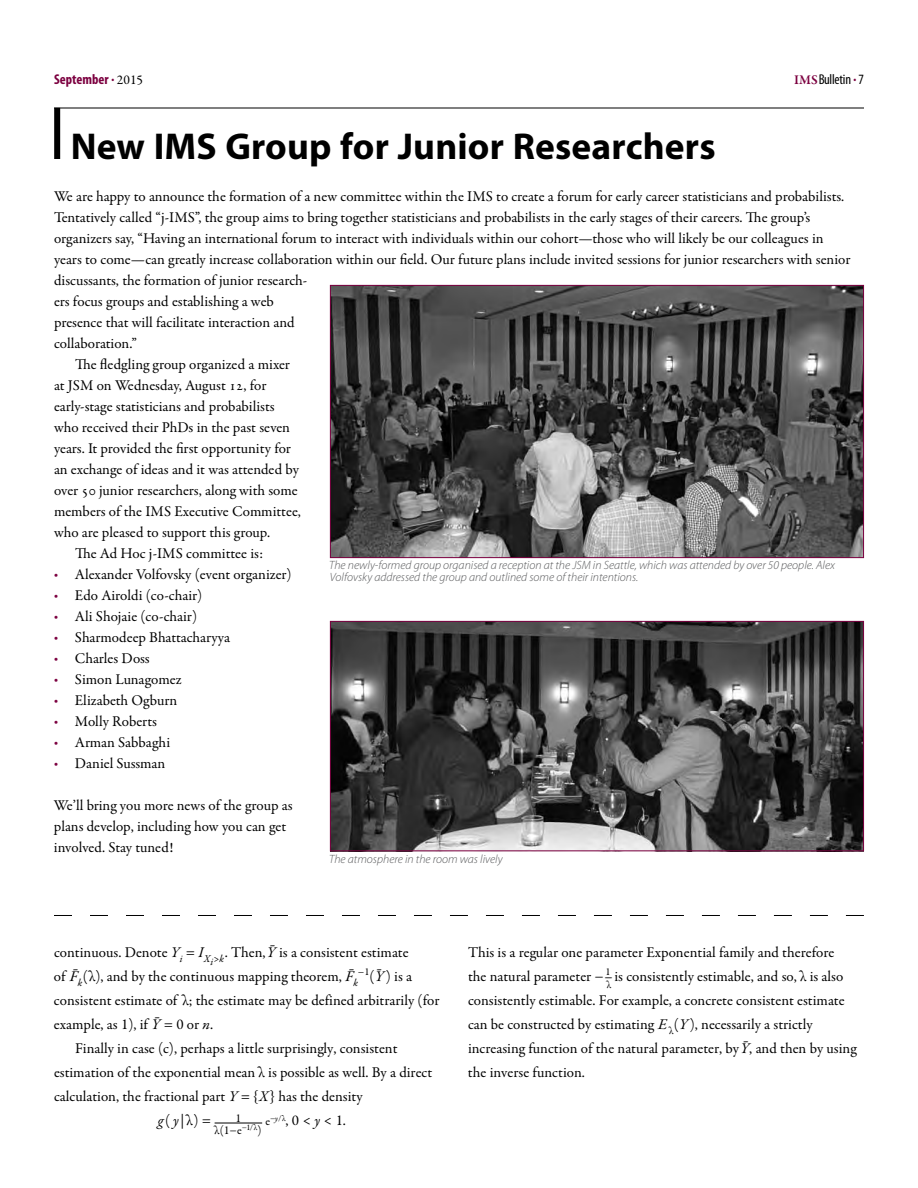
<style>
.page{position:relative;width:918px;height:1188px;background:#fff}
.page>*{position:absolute;margin:0;border:0;box-sizing:border-box;transform-origin:0 0}
.t1{font:700 37.5px "Myriad Pro";letter-spacing:.005em;color:#000}
.t2{font:15px/21px "Garamond Premr Pro";color:#000}
.t3{font:700 condensed 14.25px "Myriad Pro";color:#7c0040}
.t4{font:condensed 14.25px "Myriad Pro";letter-spacing:-.01em;color:#000}
.t5{font:italic 300 12px/12px "Myriad Pro";color:#58595b}
.t6{font:12px/12.6px "Garamond Premr Pro";color:#000;text-align:center}
.t7{font:italic 10.5px "Garamond Premr Pro";color:#000}
.s1{font-family:"Garamond Premr Pro";font-weight:400;font-stretch:normal;font-size:13.5px;color:#000}
.s2{font-family:"Garamond Premr Pro";font-weight:600;font-stretch:normal;font-size:13.5px;color:#7c0040}
.s3{font-family:"Myriad Pro";font-size:14.25px;color:#7c0040}
.s4{font-style:italic}
.s5{font-size:12px}
</style>
<div class="page">
<hr style="left:54px;top:108px;width:810px;height:1px;background:#000">
<div style="left:54px;top:108px;width:6px;height:51px;background:#000"></div>
<img style="left:332px;top:287px;width:530px;height:269px">
<div style="left:330px;top:285px;width:534px;height:273px;border:1px solid #7c0040"></div>
<img style="left:332px;top:623px;width:530px;height:226px">
<div style="left:330px;top:621px;width:534px;height:230px;border:1px solid #7c0040"></div>
<hr style="left:215px;top:1123px;width:47px;height:1px;background:#000">
<svg style="left:54px;top:915px;width:810px;height:1px"></svg>
<p class="t3" style="left:54px;top:72px;width:91px">September . <span class="s1">2015</span></p>
<p class="t4" style="left:794px;top:72px;width:71px"><span class="s2">IMS</span> Bulletin <sup>.</sup> 7</p>
<h1 class="t1" style="left:71px;top:125px;width:647px">New IMS Group for Junior Researchers</h1>
<p class="t2" style="left:54px;top:186px;width:798px">We are happy to announce the formation of a new committee within the IMS to create a forum for early career statisticians and probabilists.<br>Tentatively called “j-IMS”, the group aims to bring together statisticians and probabilists in the early stages of their careers. The group’s organizers say, “Having an international forum to interact with individuals within our cohort—those who will likely be our colleagues in years to come—can greatly increase collaboration within our field. Our future plans include invited sessions for junior researchers with senior</p>
<p class="t2" style="left:54px;top:270px;width:255px">discussants, the formation of junior research&shy;ers focus groups and establishing a web presence that will facilitate interaction and collaboration.”</p>
<p class="t2" style="left:75px;top:354px;width:217px">The fledgling group organized a mixer</p>
<p class="t2" style="left:54px;top:375px;width:214px">at JSM on Wednesday, August 12, for</p>
<p class="t2" style="left:54px;top:396px;width:222px">early-stage statisticians and probabilists</p>
<p class="t2" style="left:54px;top:417px;width:238px">who received their PhDs in the past seven</p>
<p class="t2" style="left:54px;top:438px;width:239px">years. It provided the first opportunity for</p>
<p class="t2" style="left:54px;top:459px;width:246px">an exchange of ideas and it was attended by</p>
<p class="t2" style="left:54px;top:480px;width:245px">over 50 junior researchers, along with some</p>
<p class="t2" style="left:54px;top:501px;width:249px">members of the IMS Executive Committee,</p>
<p class="t2" style="left:54px;top:522px;width:218px">who are pleased to support this group.</p>
<p class="t2" style="left:75px;top:543px;width:190px">The Ad Hoc j-IMS committee is:</p>
<p class="t2" style="left:54px;top:564px;width:239px"><span class="s3">•</span> Alexander Volfovsky (event organizer)</p>
<p class="t2" style="left:54px;top:585px;width:150px"><span class="s3">•</span> Edo Airoldi (co-chair)</p>
<p class="t2" style="left:54px;top:606px;width:145px"><span class="s3">•</span> Ali Shojaie (co-chair)</p>
<p class="t2" style="left:54px;top:627px;width:178px"><span class="s3">•</span> Sharmodeep Bhattacharyya</p>
<p class="t2" style="left:54px;top:648px;width:97px"><span class="s3">•</span> Charles Doss</p>
<p class="t2" style="left:54px;top:669px;width:129px"><span class="s3">•</span> Simon Lunagomez</p>
<p class="t2" style="left:54px;top:690px;width:125px"><span class="s3">•</span> Elizabeth Ogburn</p>
<p class="t2" style="left:54px;top:711px;width:105px"><span class="s3">•</span> Molly Roberts</p>
<p class="t2" style="left:54px;top:732px;width:118px"><span class="s3">•</span> Arman Sabbaghi</p>
<p class="t2" style="left:54px;top:753px;width:113px"><span class="s3">•</span> Daniel Sussman</p>
<p class="t2" style="left:54px;top:795px;width:240px">We’ll bring you more news of the group as plans develop, including how you can get involved. Stay tuned!</p>
<p class="t5" style="left:329px;top:559px;width:507px">The newly-formed group organised a reception at the JSM in Seattle, which was attended by over 50 people. Alex<br>Volfovsky addressed the group and outlined some of their intentions.</p>
<p class="t5" style="left:329px;top:854px;width:175px">The atmosphere in the room was lively</p>
<p class="t2" style="left:54px;top:941px;width:360px;line-height:24px">continuous. Denote <span class="s4">Y</span><sub>i</sub> = <span class="s4">I</span><sub>Xi&gt;k</sub>. Then, <span class="s4">Y</span>¯ is a consistent estimate of <span class="s4">F</span>¯<sub>k</sub>(λ), and by the continuous mapping theorem, <span class="s4">F</span>¯ <sup>−1</sup>(<span class="s4">Y</span>¯ ) is a</p>
<p class="t7" style="left:353px;top:977px;width:6px">k</p>
<p class="t2" style="left:54px;top:991px;width:387px">consistent estimate of λ; the estimate may be defined arbitrarily (for</p>
<p class="t2" style="left:54px;top:1015px;width:161px">example, as 1), if <span class="s4">Y</span>¯ = 0 or <span class="s4">n</span>.</p>
<p class="t2" style="left:75px;top:1039px;width:324px">Finally in case (c), perhaps a little surprisingly, consistent</p>
<p class="t2" style="left:54px;top:1063px;width:380px">estimation of the exponential mean λ is possible as well. By a direct</p>
<p class="t2" style="left:54px;top:1087px;width:310px">calculation, the fractional part <span class="s4">Y</span> = {<span class="s4">X</span>} has the density</p>
<p class="t2" style="left:158px;top:1111px;width:55px"><span class="s4">g</span>(<span class="s4">y</span>|λ) =</p>
<p class="t6" style="left:215px;top:1112px;width:48px">1 λ(1−e<sup>−1/λ</sup>)</p>
<p class="t2" style="left:265px;top:1111px;width:82px"><span class="s5">e</span><sup>−</sup><sup>y</sup><sup>/λ</sup>, 0 &lt; <span class="s4">y</span> &lt; 1.</p>
<p class="t2" style="left:468px;top:941px;width:390px;line-height:24px">This is a regular one parameter Exponential family and therefore<br>the natural parameter −<sup>1</sup>–<sub>λ</sub> is consistently estimable, and so, λ is also consistently estimable. For example, a concrete consistent estimate can be constructed by estimating <span class="s4">E</span><sub>λ</sub>(<span class="s4">Y</span>), necessarily a strictly increasing function of the natural parameter, by <span class="s4">Y</span>¯, and then by using the inverse function.</p>
</div>
